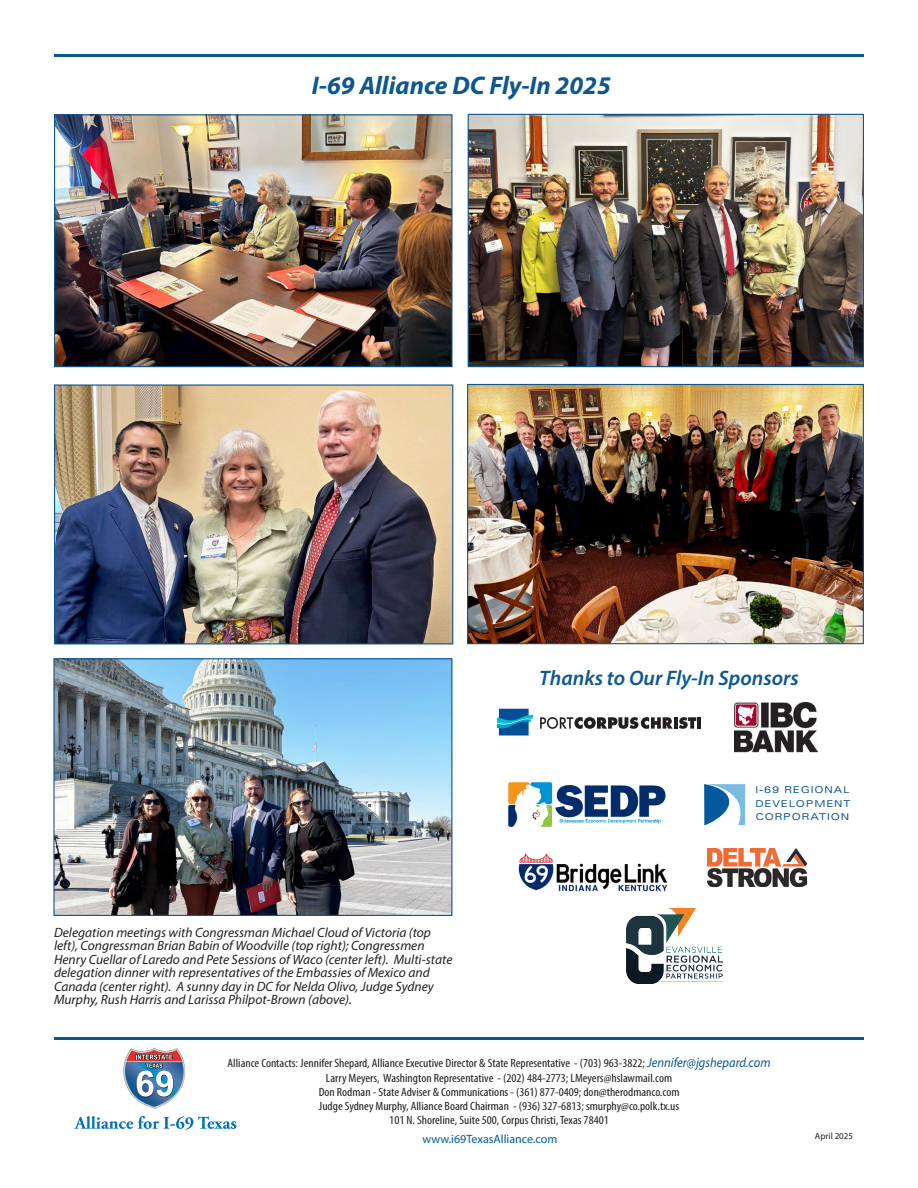
<style>
.page{position:relative;width:918px;height:1188px;background:#fff}
.page>*{position:absolute;margin:0;border:0;box-sizing:border-box;transform-origin:0 0}
.minion_subs{font:italic 700 25.5px "Myriad Pro";color:#0d5690}
.minion_subs-2{font:italic 600 21px "Myriad Pro";color:#0d5690}
.minion_subs-3{font:italic 13.5px/13.5px "Myriad Pro";color:#231f20}
.minion_subs-4{font:condensed 12px "Myriad Pro";color:#231f20;scale:1.09 1}
.minion_subs-5{font:12px "Myriad Pro";color:#005a9c}
.minion_subs-6{font:expanded 9.45px "Univers";letter-spacing:.09em;color:#0d5690}
.minion_subs-7{font:9px "Myriad Pro";color:#231f20}
.s1{font-style:italic;font-stretch:normal;font-size:13.5px;color:#0d5690}
</style>
<div class="page">
<svg style="left:123px;top:1048px;width:63px;height:61px"></svg>
<svg style="left:74px;top:1116px;width:162px;height:14px"></svg>
<hr style="left:54px;top:54px;width:810px;height:3px;background:#0d5690">
<hr style="left:54px;top:1037px;width:810px;height:3px;background:#0d5690">
<img style="left:56px;top:116px;width:395px;height:249px">
<div style="left:54px;top:114px;width:399px;height:253px;border:1px solid #0d5690"></div>
<img style="left:470px;top:116px;width:392px;height:249px">
<div style="left:468px;top:114px;width:396px;height:253px;border:1px solid #0d5690"></div>
<img style="left:56px;top:386px;width:395px;height:256px">
<div style="left:54px;top:384px;width:399px;height:260px;border:1px solid #0d5690"></div>
<img style="left:518px;top:853px;width:150px;height:39px">
<img style="left:708px;top:849px;width:98px;height:38px">
<img style="left:509px;top:782px;width:157px;height:45px">
<img style="left:735px;top:703px;width:83px;height:49px">
<svg style="left:540px;top:717px;width:133px;height:12px"></svg>
<hr style="left:674px;top:717px;width:4px;height:12px;background:#231f20">
<svg style="left:679px;top:717px;width:17px;height:12px"></svg>
<hr style="left:697px;top:717px;width:4px;height:12px;background:#231f20">
<svg style="left:497px;top:709px;width:36px;height:26px"></svg>
<img style="left:626px;top:908px;width:96px;height:75px">
<svg style="left:704px;top:784px;width:41px;height:41px"></svg>
<img style="left:55px;top:660px;width:395px;height:254px">
<div style="left:53px;top:658px;width:399px;height:258px;border:1px solid #0d5690"></div>
<img style="left:469px;top:386px;width:393px;height:256px">
<div style="left:467px;top:384px;width:397px;height:260px;border:1px solid #0d5690"></div>
<p class="minion_subs" style="left:312px;top:69px;width:300px">I-69 Alliance DC Fly-In 2025</p>
<p class="minion_subs-2" style="left:539px;top:665px;width:261px">Thanks to Our Fly-In Sponsors</p>
<p class="minion_subs-3" style="left:54px;top:925px;width:400px">Delegation meetings with Congressman Michael Cloud of Victoria (top left), Congressman Brian Babin of Woodville (top right); Congressmen Henry Cuellar of Laredo and Pete Sessions of Waco (center left). Multi-state delegation dinner with representatives of the Embassies of Mexico and Canada (center right). A sunny day in DC for Nelda Olivo, Judge Sydney Murphy, Rush Harris and Larissa Philpot-Brown (above).</p>
<p class="minion_subs-6" style="left:755px;top:784px;width:96px">I-69 REGIONAL</p>
<p class="minion_subs-6" style="left:755px;top:798px;width:97px">DEVELOPMENT</p>
<p class="minion_subs-6" style="left:755px;top:812px;width:95px">CORPORATION</p>
<p class="minion_subs-4" style="left:228px;top:1056px;width:500px">Alliance Contacts: Jennifer Shepard, Alliance Executive Director &amp; State Representative - (703) 963-3822; <span class="s1">Jennifer@jgshepard.com</span></p>
<p class="minion_subs-4" style="left:326px;top:1070px;width:319px">Larry Meyers, Washington Representative - (202) 484-2773; LMeyers@hslawmail.com</p>
<p class="minion_subs-4" style="left:319px;top:1085px;width:333px">Don Rodman - State Adviser &amp; Communications - (361) 877-0409; don@therodmanco.com</p>
<p class="minion_subs-4" style="left:319px;top:1099px;width:332px">Judge Sydney Murphy, Alliance Board Chairman - (936) 327-6813; smurphy@co.polk.tx.us</p>
<p class="minion_subs-4" style="left:389px;top:1113px;width:203px">101 N. Shoreline, Suite 500, Corpus Christi, Texas 78401</p>
<p class="minion_subs-5" style="left:423px;top:1132px;width:136px">www.i69TexasAlliance.com</p>
<p class="minion_subs-7" style="left:815px;top:1131px;width:40px">April 2025</p>
</div>
